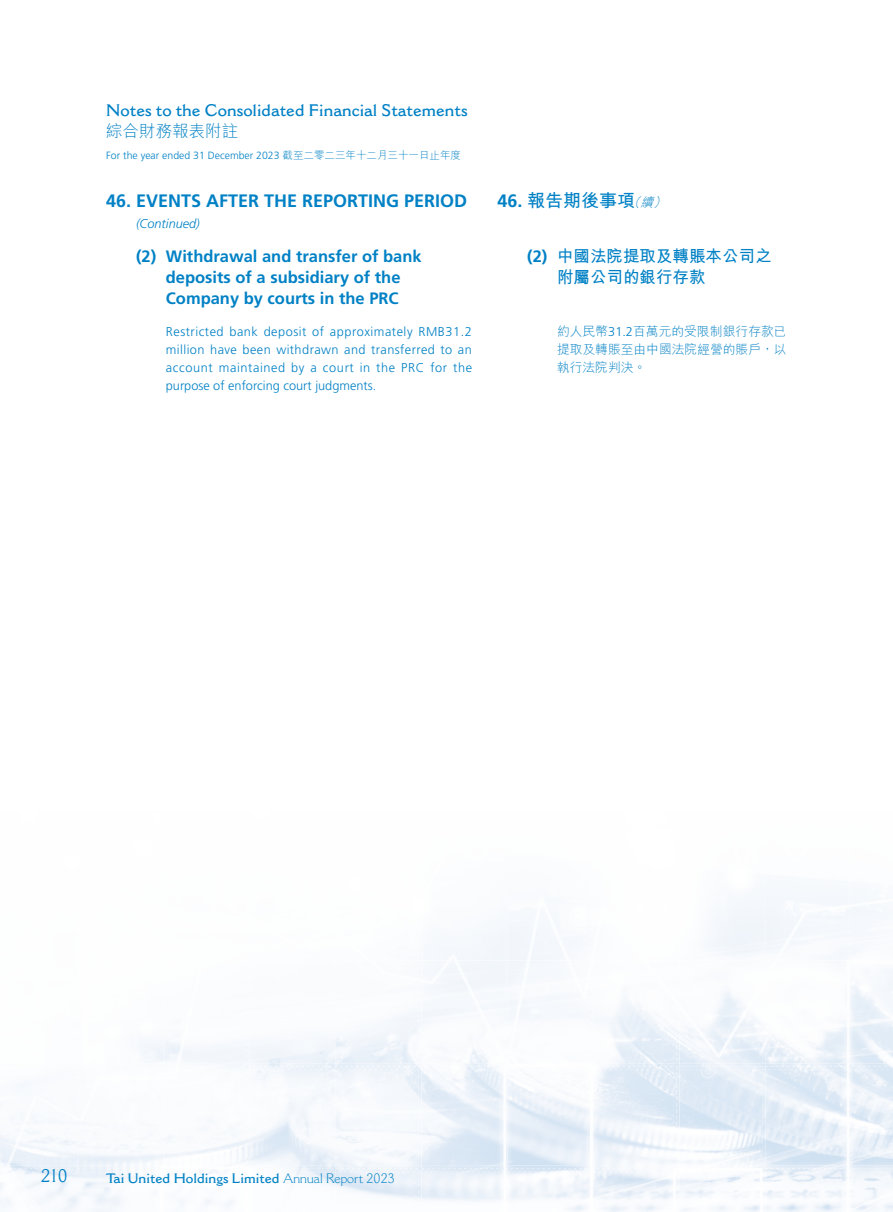
<style>
.page{position:relative;width:893px;height:1212px;background:#fff}
.page>*{position:absolute;margin:0;border:0;box-sizing:border-box;transform-origin:0 0}
.t1{font:700 18px "Frutiger LT Std";color:#0081c5}
.t2{font:700 18px "M Hei HK";color:#0081c5}
.t3{font:18px "Cantoria MT Std";color:#0081c5}
.t4{font:700 16.5px/21px "Frutiger LT Std";color:#0081c5;text-align:center}
.t5{font:600 16.5px "Cantoria MT Std";color:#0081c5}
.t6{font:700 16.5px/21px "M Hei HK";color:#0081c5}
.t7{font:300 16.5px "M Hei HK";color:#0081c5}
.t8{font:600 13.5px "Cantoria MT Std";color:#0081c5}
.t9{font:300 12.75px/18px "Frutiger LT Std";color:#0081c5;text-align:justify}
.t10{font:300 12.75px/18px "M Hei HK";color:#0081c5;text-align:justify}
.t11{font:italic 300 12.75px "Frutiger LT Std";color:#0081c5}
.t12{font:300 10.5px "Frutiger LT Std";color:#0081c5}
.s1{font-family:"M Hei HK"}
.s2{font-family:"Frutiger LT Std"}
.s3{font-weight:300;font-style:italic;font-size:12.75px}
.s4{font-weight:300}
</style>
<div class="page">
<img style="left:0;top:891px;width:893px;height:321px">
<p class="t5" style="left:106px;top:100px;width:363px">Notes to the Consolidated Financial Statements</p>
<p class="t7" style="left:106px;top:123px;width:133px">綜合財務報表附註</p>
<p class="t12" style="left:106px;top:150px;width:356px">For the year ended 31 December 2023 <span class="s1">截至二零二三年十二月三十一日止年度</span></p>
<h1 class="t1" style="left:106px;top:191px;width:362px">46. EVENTS AFTER THE REPORTING PERIOD</h1>
<p class="t11" style="left:136px;top:217px;width:65px">(Continued)</p>
<p class="t4" style="left:136px;top:246px;width:287px">(2) Withdrawal and transfer of bank deposits of a subsidiary of the<br>Company by courts in the PRC</p>
<p class="t9" style="left:166px;top:322px;width:308px">Restricted bank deposit of approximately RMB31.2 million have been withdrawn and transferred to an account maintained by a court in the PRC for the purpose of enforcing court judgments.</p>
<h1 class="t2" style="left:497px;top:188px;width:173px"><span class="s2">46.</span> 報告期後事項<span class="s3">（續）</span></h1>
<p class="t6" style="left:557px;top:244px;width:216px;text-indent:-30px"><span class="s2">(2)</span> 中國法院提取及轉賬本公司之附屬公司的銀行存款</p>
<p class="t10" style="left:557px;top:322px;width:231px">約人民幣<span class="s2">31.2</span>百萬元的受限制銀行存款已提取及轉賬至由中國法院經營的賬戶，以執行法院判決。</p>
<h1 class="t3" style="left:41px;top:1165px;width:28px">210</h1>
<p class="t8" style="left:106px;top:1170px;width:290px">Tai United Holdings Limited <span class="s4">Annual Report 2023</span></p>
</div>
